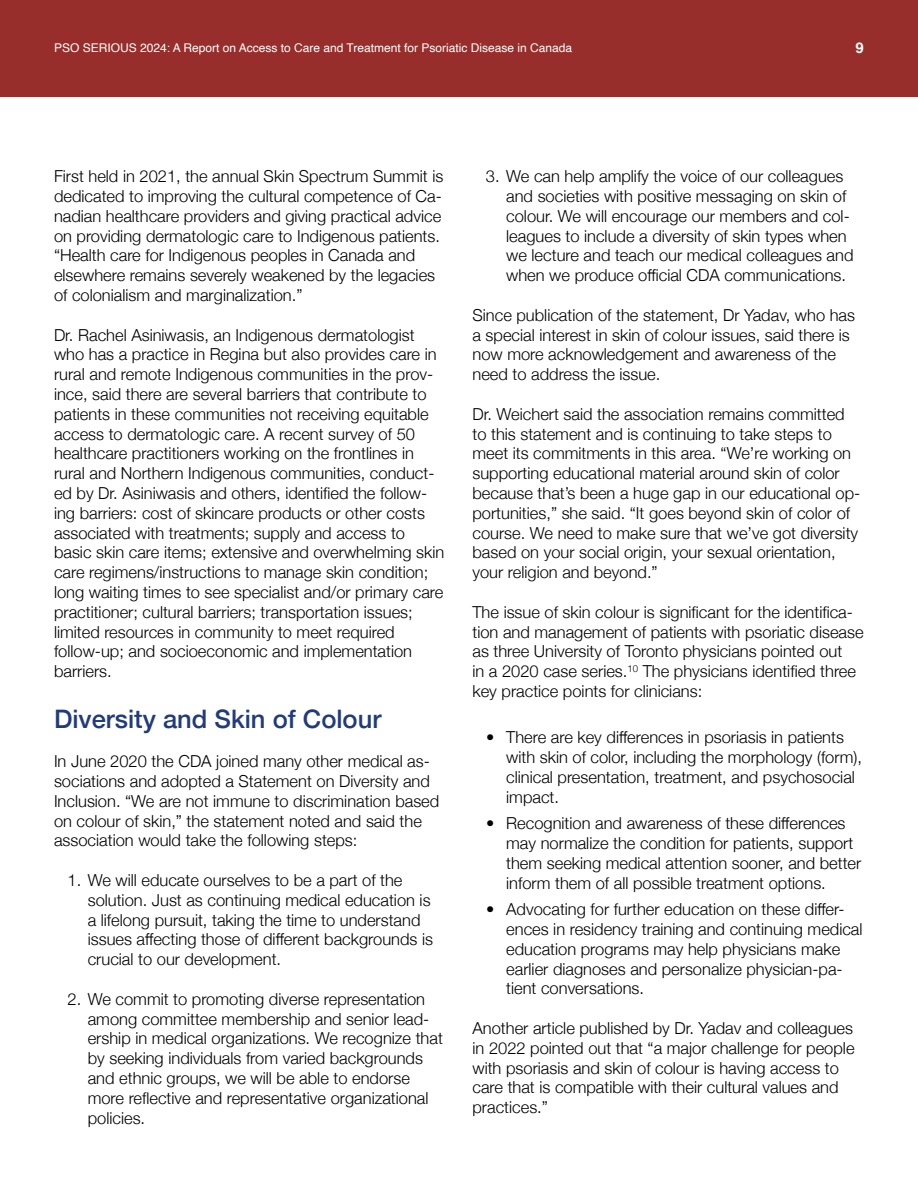
<style>
.page{position:relative;width:918px;height:1188px;background:#fff}
.page>*{position:absolute;margin:0;border:0;box-sizing:border-box;transform-origin:0 0}
.t1{font:500 25.5px "Helvetica Neue";color:#223b7e}
.t2{font:300 16.5px/19.8px "Helvetica Neue";color:#000}
.t3{font:700 15px "Helvetica";color:#fff}
.t4{font:12px "Helvetica";color:#fff}
</style>
<div class="page">
<div style="left:0;top:0;width:918px;height:96px;background:#972e2b"></div>
<p class="t4" style="left:54px;top:38px;width:520px">PSO SERIOUS 2024: A Report on Access to Care and Treatment for Psoriatic Disease in Canada</p>
<p class="t3" style="left:856px;top:39px;width:10px">9</p>
<p class="t2" style="left:54px;top:165px;width:391px">First held in 2021, the annual Skin Spectrum Summit is dedicated to improving the cultural competence of Ca&shy;nadian healthcare providers and giving practical advice on providing dermatologic care to Indigenous patients. “Health care for Indigenous peoples in Canada and elsewhere remains severely weakened by the legacies of colonialism and marginalization.”</p>
<p class="t2" style="left:54px;top:324px;width:392px">Dr. Rachel Asiniwasis, an Indigenous dermatologist who has a practice in Regina but also provides care in rural and remote Indigenous communities in the prov&shy;ince, said there are several barriers that contribute to patients in these communities not receiving equitable access to dermatologic care. A recent survey of 50 healthcare practitioners working on the frontlines in rural and Northern Indigenous communities, conduct&shy;ed by Dr. Asiniwasis and others, identified the follow&shy;ing barriers: cost of skincare products or other costs associated with treatments; supply and access to basic skin care items; extensive and overwhelming skin care regimens/instructions to manage skin condition; long waiting times to see specialist and/or primary care practitioner; cultural barriers; transportation issues; limited resources in community to meet required follow-up; and socioeconomic and implementation barriers.</p>
<h1 class="t1" style="left:54px;top:698px;width:329px">Diversity and Skin of Colour</h1>
<p class="t2" style="left:54px;top:750px;width:387px">In June 2020 the CDA joined many other medical as&shy;sociations and adopted a Statement on Diversity and Inclusion. “We are not immune to discrimination based on colour of skin,” the statement noted and said the association would take the following steps:</p>
<p class="t2" style="left:88px;top:869px;width:347px;text-indent:-20px">1. We will educate ourselves to be a part of the solution. Just as continuing medical education is a lifelong pursuit, taking the time to understand issues affecting those of different backgrounds is crucial to our development.</p>
<p class="t2" style="left:88px;top:988px;width:357px;text-indent:-20px">2. We commit to promoting diverse representation among committee membership and senior lead&shy;ership in medical organizations. We recognize that by seeking individuals from varied backgrounds and ethnic groups, we will be able to endorse more reflective and representative organizational policies.</p>
<p class="t2" style="left:506px;top:165px;width:349px;text-indent:-20px">3. We can help amplify the voice of our colleagues and societies with positive messaging on skin of colour. We will encourage our members and col&shy;leagues to include a diversity of skin types when we lecture and teach our medical colleagues and when we produce official CDA communications.</p>
<p class="t2" style="left:472px;top:304px;width:384px">Since publication of the statement, Dr Yadav, who has a special interest in skin of colour issues, said there is now more acknowledgement and awareness of the need to address the issue.</p>
<p class="t2" style="left:472px;top:403px;width:389px">Dr. Weichert said the association remains committed to this statement and is continuing to take steps to meet its commitments in this area. “We’re working on supporting educational material around skin of color because that’s been a huge gap in our educational op&shy;portunities,” she said. “It goes beyond skin of color of course. We need to make sure that we’ve got diversity based on your social origin, your sexual orientation, your religion and beyond.”</p>
<p class="t2" style="left:472px;top:601px;width:393px">The issue of skin colour is significant for the identifica&shy;tion and management of patients with psoriatic disease as three University of Toronto physicians pointed out<br>in a 2020 case series.<sup>10</sup> The physicians identified three key practice points for clinicians:</p>
<p class="t2" style="left:506px;top:726px;width:357px;text-indent:-20px">• There are key differences in psoriasis in patients with skin of color, including the morphology (form), clinical presentation, treatment, and psychosocial impact.</p>
<p class="t2" style="left:506px;top:812px;width:357px;text-indent:-20px">• Recognition and awareness of these differences may normalize the condition for patients, support them seeking medical attention sooner, and better inform them of all possible treatment options.</p>
<p class="t2" style="left:506px;top:898px;width:358px;text-indent:-20px">• Advocating for further education on these differ&shy;ences in residency training and continuing medical education programs may help physicians make earlier diagnoses and personalize physician-pa&shy;tient conversations.</p>
<p class="t2" style="left:473px;top:1017px;width:384px">Another article published by Dr. Yadav and colleagues in 2022 pointed out that “a major challenge for people with psoriasis and skin of colour is having access to care that is compatible with their cultural values and practices.”</p>
</div>
